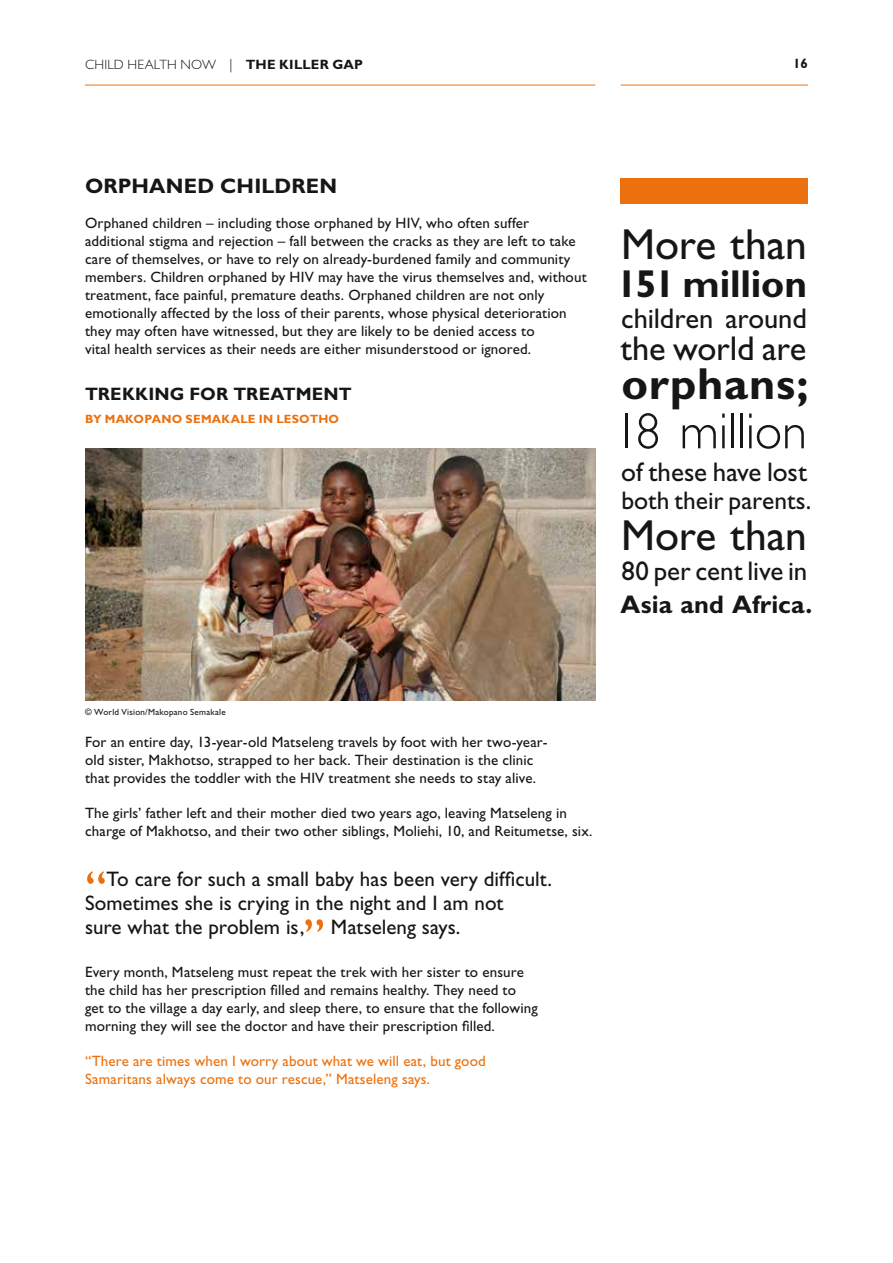
<style>
.page{position:relative;width:893px;height:1263px;background:#fff}
.page>*{position:absolute;margin:0;border:0;box-sizing:border-box;transform-origin:0 0}
.t1{font:300 51px "Gill Sans Std";letter-spacing:-.01em;color:#161614}
.t2{font:51px "Gill Sans Std";color:#ec710e}
.t3{font:700 45px "Gill Sans Std";letter-spacing:.02em;color:#161614}
.t4{font:43.5px "Gill Sans Std";color:#161614}
.t5{font:700 39px "Gill Sans Std";letter-spacing:-.005em;color:#161614}
.t6{font:34.5px "Gill Sans Std";letter-spacing:-.005em;color:#161614}
.t7{font:28.5px "Gill Sans Std";letter-spacing:-.005em;color:#161614}
.t8{font:27px "Gill Sans Std";letter-spacing:-.005em;color:#161614}
.t9{font:25.5px "Gill Sans Std";color:#161614}
.t10{font:700 25.5px "Gill Sans Std";letter-spacing:.005em;color:#161614}
.t11{font:21px/24px "Gill Sans Std";color:#161614}
.t12{font:700 21px "Gill Sans Std";letter-spacing:.01em;color:#161614}
.t13{font:700 18px "Gill Sans Std";letter-spacing:.01em;color:#161614}
.t14{font:15px/18px "Gill Sans Std";letter-spacing:.01em;color:#161614}
.t15{font:15px/18px "Gill Sans Std";letter-spacing:.01em;color:#ec710e}
.t16{font:300 13.5px "Gill Sans Std";letter-spacing:.015em;color:#161614}
.t17{font:700 13.5px "Gill Sans Std";color:#161614}
.t18{font:700 12px "Gill Sans Std";letter-spacing:.02em;color:#ec710e}
.t19{font:9px "Gill Sans Std";letter-spacing:.025em;color:#161614}
.s1{font-weight:700}
</style>
<div class="page">
<hr style="left:85px;top:85px;width:510px;height:1px;background:#ec710e">
<hr style="left:621px;top:85px;width:187px;height:1px;background:#ec710e">
<img style="left:85px;top:448px;width:510px;height:252px">
<div style="left:621px;top:179px;width:187px;height:25px;background:#ec710e"></div>
<p class="t16" style="left:85px;top:57px;width:279px">CHILD HEALTH NOW | <span class="s1">THE KILLER GAP</span></p>
<p class="t17" style="left:793px;top:55px;width:16px">16</p>
<h3 class="t12" style="left:85px;top:173px;width:254px">ORPHANED CHILDREN</h3>
<p class="t14" style="left:85px;top:214px;width:503px">Orphaned children – including those orphaned by HIV, who often suffer additional stigma and rejection – fall between the cracks as they are left to take care of themselves, or have to rely on already-burdened family and community members. Children orphaned by HIV may have the virus themselves and, without treatment, face painful, premature deaths. Orphaned children are not only emotionally affected by the loss of their parents, whose physical deterioration they may often have witnessed, but they are likely to be denied access to<br>vital health services as their needs are either misunderstood or ignored.</p>
<p class="t13" style="left:85px;top:384px;width:268px">TREKKING FOR TREATMENT</p>
<p class="t18" style="left:85px;top:412px;width:256px">BY MAKOPANO SEMAKALE IN LESOTHO</p>
<h3 class="t4" style="left:621px;top:220px;width:187px">More than</h3>
<h3 class="t5" style="left:616px;top:261px;width:192px">151 million</h3>
<h3 class="t7" style="left:621px;top:302px;width:187px">children around</h3>
<h3 class="t6" style="left:620px;top:328px;width:187px">the world are</h3>
<h2 class="t3" style="left:621px;top:357px;width:189px">orphans;</h2>
<h1 class="t1" style="left:613px;top:403px;width:195px">18 million</h1>
<h3 class="t8" style="left:621px;top:456px;width:187px">of these have lost</h3>
<h3 class="t9" style="left:621px;top:486px;width:192px">both their parents.</h3>
<h3 class="t4" style="left:621px;top:510px;width:187px">More than</h3>
<h3 class="t8" style="left:621px;top:555px;width:187px">80 per cent live in</h3>
<h3 class="t10" style="left:620px;top:589px;width:194px">Asia and Africa.</h3>
<p class="t19" style="left:85px;top:706px;width:142px">© World Vision/Makopano Semakale</p>
<p class="t14" style="left:85px;top:733px;width:464px">For an entire day, 13-year-old Matseleng travels by foot with her two-year&shy;old sister, Makhotso, strapped to her back. Their destination is the clinic that provides the toddler with the HIV treatment she needs to stay alive.</p>
<p class="t14" style="left:85px;top:804px;width:509px">The girls’ father left and their mother died two years ago, leaving Matseleng in charge of Makhotso, and their two other siblings, Moliehi, 10, and Reitumetse, six.</p>
<h1 class="t2" style="left:85px;top:860px;width:23px">“</h1>
<h3 class="t11" style="left:85px;top:866px;width:468px;text-indent:21px">To care for such a small baby has been very difficult.<br>Sometimes she is crying in the night and I am not<br>sure what the problem is,</h3>
<h1 class="t2" style="left:303px;top:908px;width:23px">”</h1>
<h3 class="t11" style="left:331px;top:914px;width:131px">Matseleng says.</h3>
<p class="t14" style="left:85px;top:963px;width:454px">Every month, Matseleng must repeat the trek with her sister to ensure the child has her prescription filled and remains healthy. They need to get to the village a day early, and sleep there, to ensure that the following morning they will see the doctor and have their prescription filled.</p>
<p class="t15" style="left:85px;top:1052px;width:402px">“There are times when I worry about what we will eat, but good<br>Samaritans always come to our rescue,” Matseleng says.</p>
</div>
